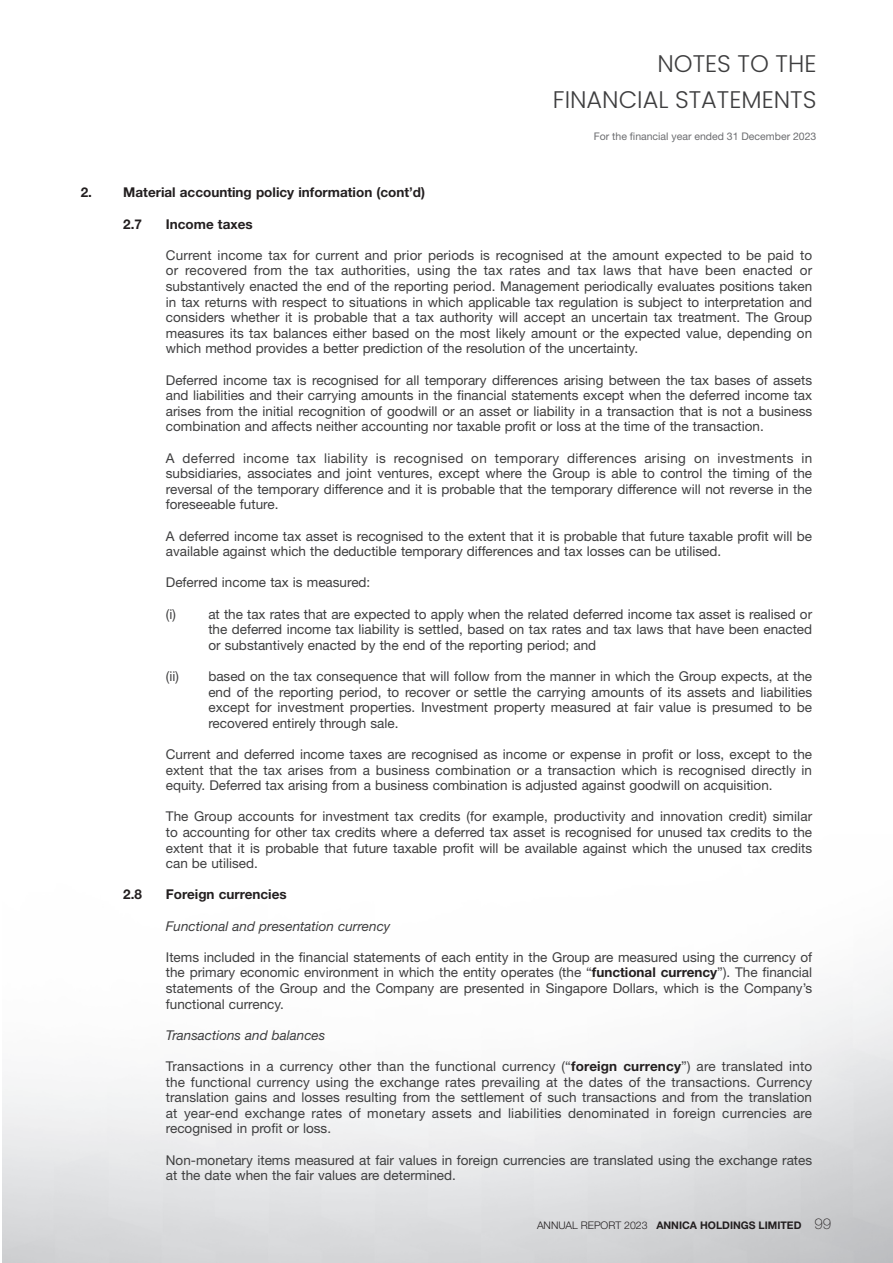
<style>
.page{position:relative;width:893px;height:1263px;background:#fff}
.page>*{position:absolute;margin:0;border:0;box-sizing:border-box;transform-origin:0 0}
.t1{font:300 24px/36px "Poppins";color:#3e3e3f;text-align:right}
.t2{font:13.5px/15.6px "Helvetica Neue LT Std";color:#3e3e3f;text-align:justify}
.t3{font:700 13.5px "Helvetica Neue LT Std";color:#231f20}
.t4{font:italic 13.5px "Helvetica Neue LT Std";color:#3e3e3f}
.t5{font:700 10.5px "Helvetica Neue LT Std";color:#231f20}
.t6{font:10.5px "Helvetica Neue LT Std";color:#6c6d70}
.s1{font-weight:700;color:#231f20}
.s2{font-weight:300}
.s3{font-weight:100;font-size:15px}
</style>
<div class="page">
<h1 class="t1" style="left:553px;top:48px;width:265px">NOTES TO THE<br>FINANCIAL STATEMENTS</h1>
<p class="t6" style="left:594px;top:132px;width:224px">For the financial year ended 31 December 2023</p>
<p class="t3" style="left:81px;top:187px;width:346px">2. Material accounting policy information (cont’d)</p>
<p class="t3" style="left:123px;top:219px;width:20px">2.7</p>
<p class="t3" style="left:166px;top:219px;width:88px">Income taxes</p>
<p class="t2" style="left:166px;top:249px;width:648px">Current income tax for current and prior periods is recognised at the amount expected to be paid to or recovered from the tax authorities, using the tax rates and tax laws that have been enacted or substantively enacted the end of the reporting period. Management periodically evaluates positions taken in tax returns with respect to situations in which applicable tax regulation is subject to interpretation and considers whether it is probable that a tax authority will accept an uncertain tax treatment. The Group measures its tax balances either based on the most likely amount or the expected value, depending on which method provides a better prediction of the resolution of the uncertainty.</p>
<p class="t2" style="left:166px;top:373px;width:648px">Deferred income tax is recognised for all temporary differences arising between the tax bases of assets and liabilities and their carrying amounts in the financial statements except when the deferred income tax arises from the initial recognition of goodwill or an asset or liability in a transaction that is not a business combination and affects neither accounting nor taxable profit or loss at the time of the transaction.</p>
<p class="t2" style="left:166px;top:451px;width:648px">A deferred income tax liability is recognised on temporary differences arising on investments in subsidiaries, associates and joint ventures, except where the Group is able to control the timing of the reversal of the temporary difference and it is probable that the temporary difference will not reverse in the foreseeable future.</p>
<p class="t2" style="left:166px;top:529px;width:648px">A deferred income tax asset is recognised to the extent that it is probable that future taxable profit will be available against which the deductible temporary differences and tax losses can be utilised.</p>
<p class="t2" style="left:166px;top:576px;width:206px">Deferred income tax is measured:</p>
<p class="t2" style="left:166px;top:607px;width:11px">(i)</p>
<p class="t2" style="left:208px;top:607px;width:605px">at the tax rates that are expected to apply when the related deferred income tax asset is realised or the deferred income tax liability is settled, based on tax rates and tax laws that have been enacted or substantively enacted by the end of the reporting period; and</p>
<p class="t2" style="left:166px;top:670px;width:14px">(ii)</p>
<p class="t2" style="left:208px;top:670px;width:605px">based on the tax consequence that will follow from the manner in which the Group expects, at the end of the reporting period, to recover or settle the carrying amounts of its assets and liabilities except for investment properties. Investment property measured at fair value is presumed to be recovered entirely through sale.</p>
<p class="t2" style="left:166px;top:748px;width:648px">Current and deferred income taxes are recognised as income or expense in profit or loss, except to the extent that the tax arises from a business combination or a transaction which is recognised directly in equity. Deferred tax arising from a business combination is adjusted against goodwill on acquisition.</p>
<p class="t2" style="left:166px;top:810px;width:648px">The Group accounts for investment tax credits (for example, productivity and innovation credit) similar to accounting for other tax credits where a deferred tax asset is recognised for unused tax credits to the extent that it is probable that future taxable profit will be available against which the unused tax credits can be utilised.</p>
<p class="t3" style="left:123px;top:890px;width:20px">2.8</p>
<p class="t3" style="left:166px;top:890px;width:122px">Foreign currencies</p>
<p class="t4" style="left:166px;top:921px;width:226px">Functional and presentation currency</p>
<p class="t2" style="left:166px;top:951px;width:648px">Items included in the financial statements of each entity in the Group are measured using the currency of the primary economic environment in which the entity operates (the “<span class="s1">functional currency</span>”). The financial statements of the Group and the Company are presented in Singapore Dollars, which is the Company’s functional currency.</p>
<p class="t4" style="left:166px;top:1030px;width:161px">Transactions and balances</p>
<p class="t2" style="left:166px;top:1060px;width:648px">Transactions in a currency other than the functional currency (“<span class="s1">foreign currency</span>”) are translated into the functional currency using the exchange rates prevailing at the dates of the transactions. Currency translation gains and losses resulting from the settlement of such transactions and from the translation at year-end exchange rates of monetary assets and liabilities denominated in foreign currencies are recognised in profit or loss.</p>
<p class="t2" style="left:166px;top:1153px;width:648px">Non-monetary items measured at fair values in foreign currencies are translated using the exchange rates at the date when the fair values are determined.</p>
<p class="t5" style="left:537px;top:1221px;width:296px"><span class="s2">ANNUAL REPORT 2023</span> ANNICA HOLDINGS LIMITED <span class="s3">99</span></p>
</div>
